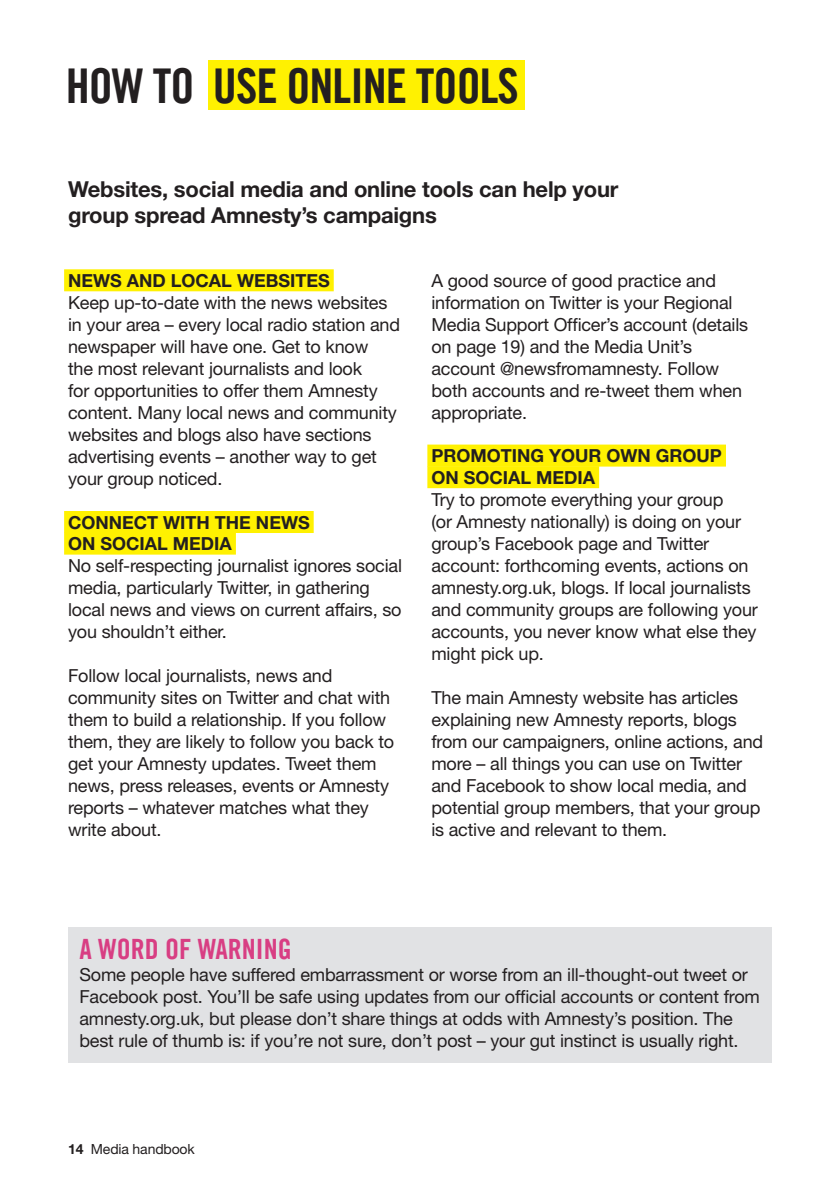
<style>
.page{position:relative;width:840px;height:1191px;background:#fff}
.page>*{position:absolute;margin:0;border:0;box-sizing:border-box;transform-origin:0 0}
.t1{font:48px "Amnesty Trade Gothic Bd Cn 20";letter-spacing:-.02em;color:#231f20}
.t2{font:28px "Amnesty Trade Gothic Bd Cn 20";color:#d83e83}
.t3{font:700 22px/26px "Helvetica Neue LT Pro";letter-spacing:-.01em;color:#231f20}
.t4{font:18px/22px "Helvetica Neue LT Pro";letter-spacing:-.01em;color:#231f20}
.t5{font:700 18px/21.6px "Helvetica Neue LT Pro";color:#231f20}
.t6{font:14px "Helvetica Neue LT Pro";letter-spacing:-.01em;color:#231f20}
.s1{font-weight:700}
</style>
<div class="page">
<div style="left:64px;top:269px;width:269px;height:22px;background:#fff101"></div>
<div style="left:64px;top:511px;width:249px;height:22px;background:#fff101"></div>
<div style="left:64px;top:532px;width:172px;height:22px;background:#fff101"></div>
<div style="left:68px;top:927px;width:703px;height:135px;background:#e1e2e4"></div>
<div style="left:427px;top:444px;width:298px;height:22px;background:#fff101"></div>
<div style="left:427px;top:466px;width:171px;height:22px;background:#fff101"></div>
<div style="left:207px;top:61px;width:317px;height:49px;background:#fff101"></div>
<h1 class="t1" style="left:66px;top:56px;width:454px">HOW TO USE ONLINE TOOLS</h1>
<p class="t3" style="left:68px;top:176px;width:551px">Websites, social media and online tools can help your group spread Amnesty’s campaigns</p>
<p class="t5" style="left:68px;top:269px;width:263px">NEWS AND LOCAL WEBSITES</p>
<p class="t4" style="left:68px;top:291px;width:333px">Keep up-to-date with the news websites in your area – every local radio station and newspaper will have one. Get to know<br>the most relevant journalists and look<br>for opportunities to offer them Amnesty content. Many local news and community websites and blogs also have sections advertising events – another way to get your group noticed.</p>
<p class="t5" style="left:68px;top:511px;width:243px">CONNECT WITH THE NEWS<br>ON SOCIAL MEDIA</p>
<p class="t4" style="left:68px;top:554px;width:335px">No self-respecting journalist ignores social media, particularly Twitter, in gathering local news and views on current affairs, so you shouldn’t either.</p>
<p class="t4" style="left:68px;top:664px;width:327px">Follow local journalists, news and community sites on Twitter and chat with them to build a relationship. If you follow them, they are likely to follow you back to get your Amnesty updates. Tweet them news, press releases, events or Amnesty reports – whatever matches what they write about.</p>
<p class="t4" style="left:431px;top:269px;width:318px">A good source of good practice and information on Twitter is your Regional Media Support Officer’s account (details on page 19) and the Media Unit’s account @newsfromamnesty. Follow both accounts and re-tweet them when appropriate.</p>
<p class="t5" style="left:431px;top:444px;width:292px">PROMOTING YOUR OWN GROUP<br>ON SOCIAL MEDIA</p>
<p class="t4" style="left:431px;top:488px;width:328px">Try to promote everything your group<br>(or Amnesty nationally) is doing on your group’s Facebook page and Twitter account: forthcoming events, actions on amnesty.org.uk, blogs. If local journalists and community groups are following your accounts, you never know what else they might pick up.</p>
<p class="t4" style="left:431px;top:686px;width:333px">The main Amnesty website has articles explaining new Amnesty reports, blogs from our campaigners, online actions, and more – all things you can use on Twitter and Facebook to show local media, and potential group members, that your group is active and relevant to them.</p>
<h2 class="t2" style="left:79px;top:931px;width:214px">A WORD OF WARNING</h2>
<p class="t4" style="left:79px;top:963px;width:681px">Some people have suffered embarrassment or worse from an ill-thought-out tweet or Facebook post. You’ll be safe using updates from our official accounts or content from amnesty.org.uk, but please don’t share things at odds with Amnesty’s position. The best rule of thumb is: if you’re not sure, don’t post – your gut instinct is usually right.</p>
<p class="t6" style="left:68px;top:1140px;width:128px"><span class="s1">14</span> Media handbook</p>
</div>
